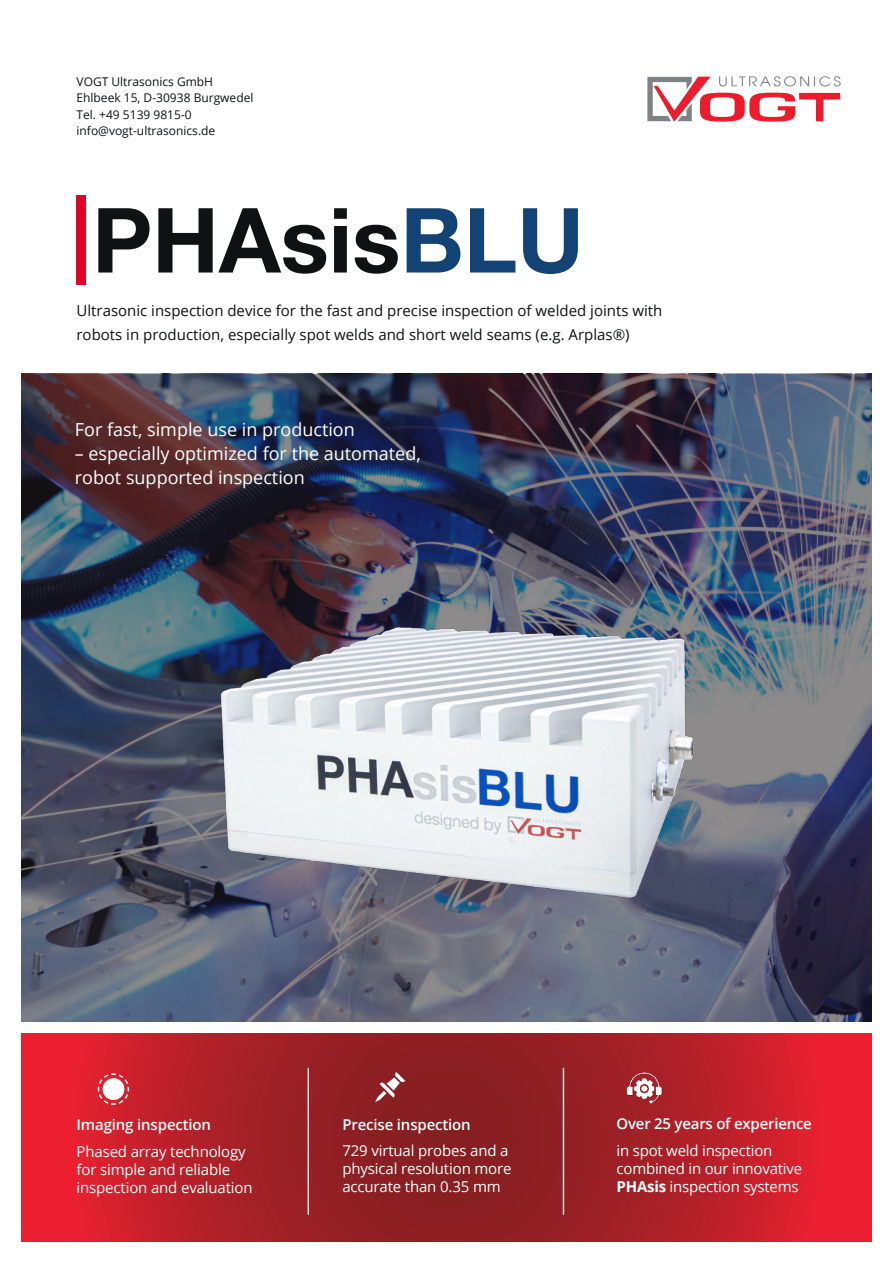
<style>
.page{position:relative;width:893px;height:1263px;background:#fff}
.page>*{position:absolute;margin:0;border:0;box-sizing:border-box;transform-origin:0 0}
.t1{font:700 90px "Helvetica Neue";color:#0f1113}
.t2{font:18px/24px "Open Sans";color:#fff}
.t3{font:15px/18px "Open Sans";letter-spacing:-.01em;color:#fff}
.t4{font:15px/24px "Open Sans";color:#0f1113}
.t5{font:600 15px "Open Sans";letter-spacing:-.01em;color:#fff}
.t6{font:12px/16.5px "Open Sans";color:#0f1113}
.s1{color:#124374}
.s2{font-weight:700}
</style>
<div class="page">
<svg style="left:21px;top:1033px;width:851px;height:209px;background:#b11f28"></svg>
<div style="left:77px;top:195px;width:9px;height:89px;background:#e10327"></div>
<hr style="left:307px;top:1068px;width:2px;height:147px;background:#d8dadd">
<hr style="left:563px;top:1068px;width:1px;height:147px;background:#d8dadd">
<img style="left:21px;top:374px;width:851px;height:647px">
<svg style="left:375px;top:1072px;width:30px;height:30px"></svg>
<svg style="left:97px;top:1073px;width:33px;height:32px"></svg>
<img style="left:624px;top:1069px;width:40px;height:40px">
<svg style="left:647px;top:77px;width:194px;height:44px"></svg>
<img style="left:200px;top:580px;width:513px;height:327px">
<p class="t6" style="left:77px;top:74px;width:178px">VOGT Ultrasonics GmbH<br>Ehlbeek 15, D-30938 Burgwedel<br>Tel. +49 5139 9815-0 info@vogt-ultrasonics.de</p>
<h1 class="t1" style="left:92px;top:189px;width:493px">PHAsis<span class="s1">BLU</span></h1>
<p class="t4" style="left:77px;top:300px;width:587px">Ultrasonic inspection device for the fast and precise inspection of welded joints with robots in production, especially spot welds and short weld seams (e.g. Arplas®)</p>
<p class="t2" style="left:75px;top:419px;width:282px">For fast, simple use in production</p>
<p class="t2" style="left:75px;top:443px;width:347px">– especially optimized for the automated, robot supported inspection</p>
<p class="t5" style="left:77px;top:1119px;width:136px">Imaging inspection</p>
<p class="t3" style="left:77px;top:1144px;width:178px">Phased array technology for simple and reliable inspection and evaluation</p>
<p class="t5" style="left:342px;top:1118px;width:130px">Precise inspection</p>
<p class="t3" style="left:342px;top:1143px;width:171px">729 virtual probes and a physical resolution more accurate than 0.35 mm</p>
<p class="t5" style="left:617px;top:1118px;width:197px">Over 25 years of experience</p>
<p class="t3" style="left:617px;top:1143px;width:187px">in spot weld inspection combined in our innovative<br><span class="s2">PHAsis</span> inspection systems</p>
</div>
